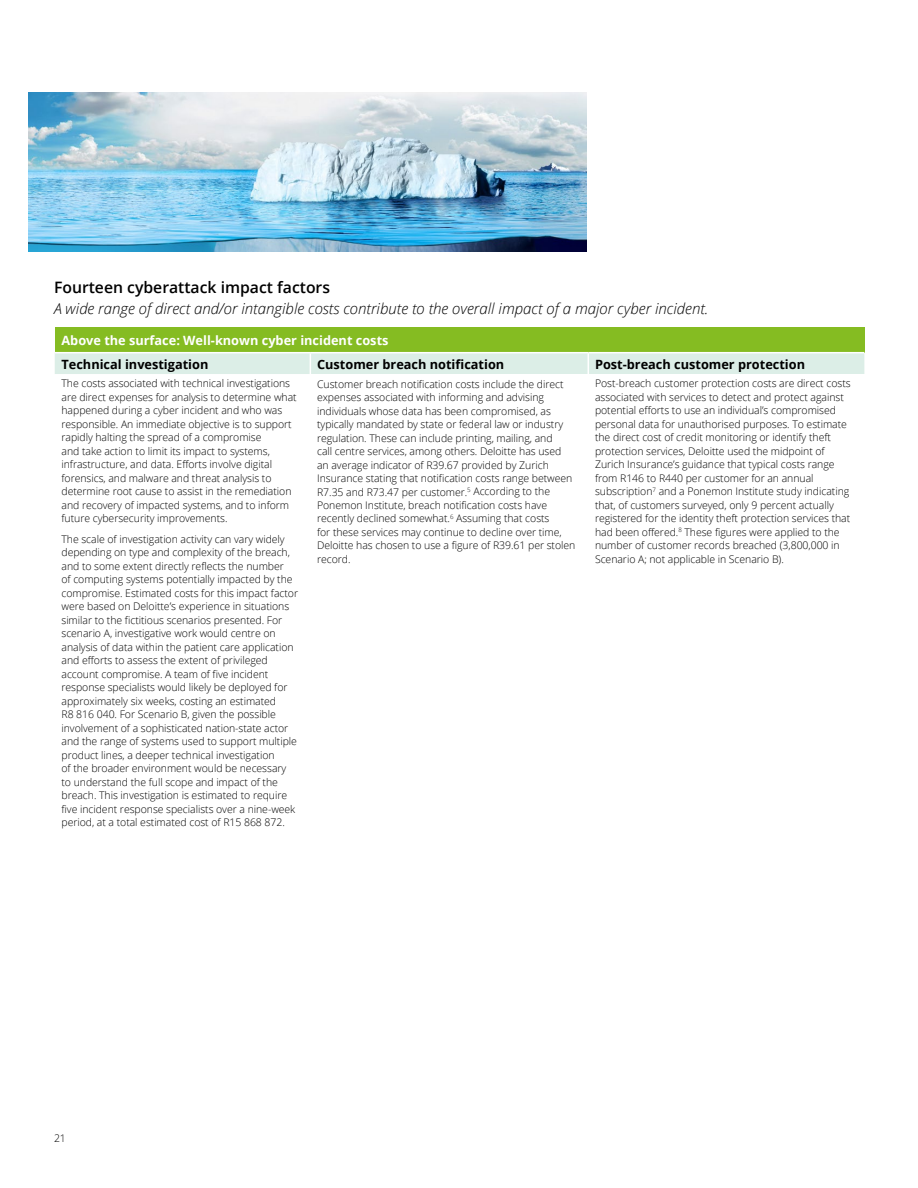
<style>
.page{position:relative;width:918px;height:1188px;background:#fff}
.page>*{position:absolute;margin:0;border:0;box-sizing:border-box;transform-origin:0 0}
.t1{font:600 15.75px "Open Sans";color:#000}
.t2{font:italic 300 15px "Open Sans";color:#000}
.t3{font:700 12.75px "Open Sans";color:#000}
.t4{font:700 12.75px "Open Sans";color:#fff}
.t5{font:300 10.5px/13.5px "Open Sans";letter-spacing:-.005em;color:#000}
</style>
<div class="page">
<div style="left:55px;top:327px;width:809px;height:26px;background:#85bc22"></div>
<div style="left:55px;top:353px;width:809px;height:21px;background:#dceee7"></div>
<hr style="left:55px;top:352px;width:255px;height:1px;background:#fff">
<hr style="left:310px;top:352px;width:278px;height:1px;background:#fff">
<hr style="left:588px;top:352px;width:276px;height:1px;background:#fff">
<img style="left:28px;top:92px;width:559px;height:160px">
<h1 class="t1" style="left:54px;top:276px;width:278px">Fourteen cyberattack impact factors</h1>
<h2 class="t2" style="left:54px;top:298px;width:656px">A wide range of direct and/or intangible costs contribute to the overall impact of a major cyber incident.</h2>
<p class="t4" style="left:62px;top:331px;width:329px">Above the surface: Well-known cyber incident costs</p>
<p class="t3" style="left:62px;top:355px;width:148px">Technical investigation</p>
<p class="t3" style="left:317px;top:355px;width:189px">Customer breach notification</p>
<p class="t3" style="left:595px;top:355px;width:212px">Post-breach customer protection</p>
<p class="t5" style="left:62px;top:377px;width:237px">The costs associated with technical investigations are direct expenses for analysis to determine what happened during a cyber incident and who was responsible. An immediate objective is to support rapidly halting the spread of a compromise<br>and take action to limit its impact to systems, infrastructure, and data. Efforts involve digital forensics, and malware and threat analysis to determine root cause to assist in the remediation and recovery of impacted systems, and to inform future cybersecurity improvements.</p>
<p class="t5" style="left:62px;top:532px;width:238px">The scale of investigation activity can vary widely depending on type and complexity of the breach, and to some extent directly reflects the number<br>of computing systems potentially impacted by the compromise. Estimated costs for this impact factor were based on Deloitte’s experience in situations similar to the fictitious scenarios presented. For scenario A, investigative work would centre on analysis of data within the patient care application and efforts to assess the extent of privileged account compromise. A team of five incident response specialists would likely be deployed for approximately six weeks, costing an estimated<br>R8 816 040. For Scenario B, given the possible involvement of a sophisticated nation-state actor and the range of systems used to support multiple product lines, a deeper technical investigation<br>of the broader environment would be necessary to understand the full scope and impact of the breach. This investigation is estimated to require five incident response specialists over a nine-week period, at a total estimated cost of R15 868 872.</p>
<p class="t5" style="left:317px;top:377px;width:260px">Customer breach notification costs include the direct expenses associated with informing and advising individuals whose data has been compromised, as typically mandated by state or federal law or industry regulation. These can include printing, mailing, and<br>call centre services, among others. Deloitte has used an average indicator of R39.67 provided by Zurich Insurance stating that notification costs range between R7.35 and R73.47 per customer.<sup>5</sup> According to the Ponemon Institute, breach notification costs have recently declined somewhat.<sup>6</sup> Assuming that costs<br>for these services may continue to decline over time, Deloitte has chosen to use a figure of R39.61 per stolen record.</p>
<p class="t5" style="left:595px;top:377px;width:257px">Post-breach customer protection costs are direct costs associated with services to detect and protect against potential efforts to use an individual’s compromised personal data for unauthorised purposes. To estimate the direct cost of credit monitoring or identify theft protection services, Deloitte used the midpoint of Zurich Insurance’s guidance that typical costs range from R146 to R440 per customer for an annual subscription<sup>7</sup> and a Ponemon Institute study indicating that, of customers surveyed, only 9 percent actually registered for the identity theft protection services that had been offered.<sup>8</sup> These figures were applied to the number of customer records breached (3,800,000 in Scenario A; not applicable in Scenario B).</p>
<p class="t5" style="left:54px;top:1131px;width:13px">21</p>
</div>
